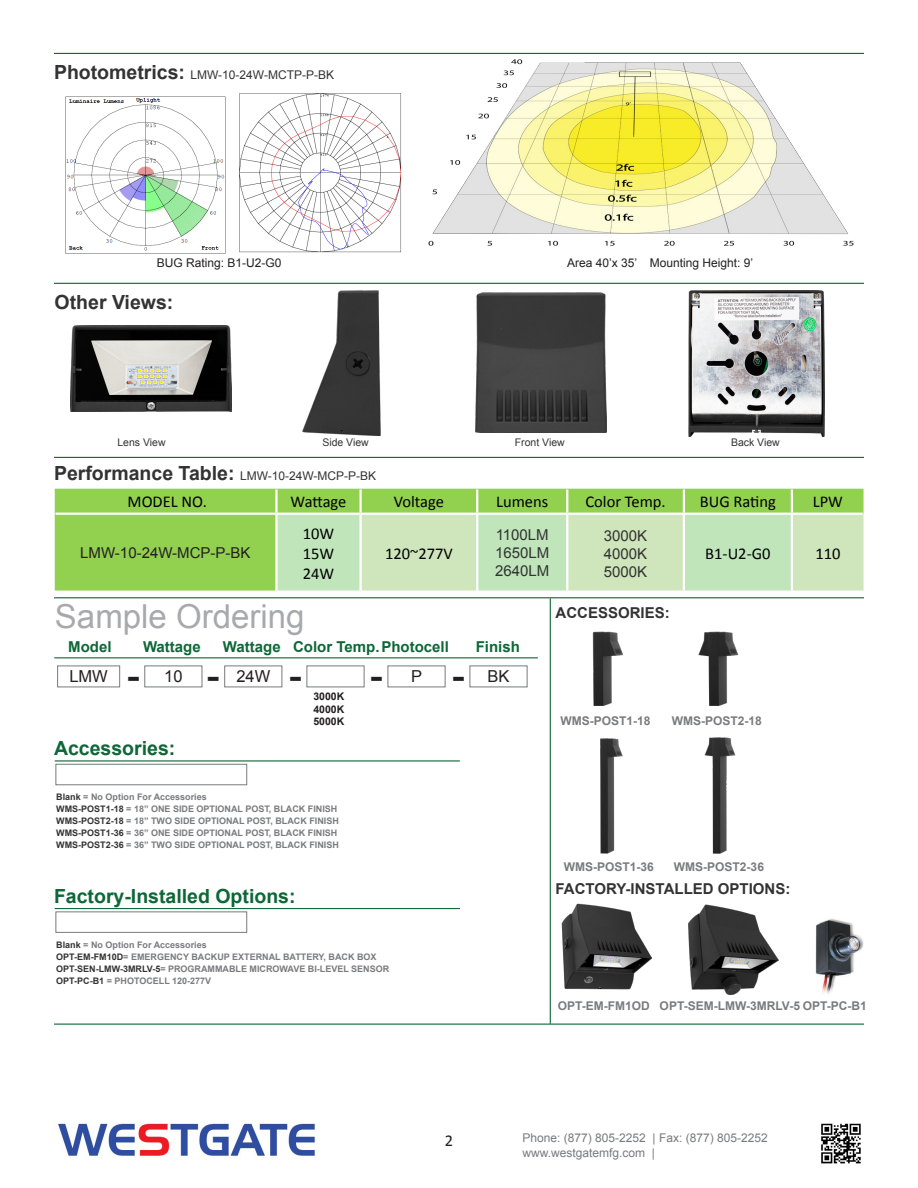
<style>
.page{position:relative;width:918px;height:1188px;background:#fff}
.page>*{position:absolute;margin:0;border:0;box-sizing:border-box;transform-origin:0 0}
.t1{font:33px "Arial";color:#a8a9ad}
.t2{font:700 28.5px "Verdana";color:#231f20}
.t3{font:700 19.5px "Arial";color:#0d6736}
.t4{font:700 19.5px "Arial";color:#333}
.t5{font:16.5px "Calibri";color:#000}
.t6{font:16.5px "Arial";color:#231f20}
.t7{font:16.5px "Calibri";color:#231f20}
.t8{font:700 15px "Arial";color:#0d6736}
.t9{font:700 15px "Arial";color:#333}
.t10{font:15px "Arial";color:#323332}
.t11{font:15px "Arial";color:#231f20}
.t12{font:700 12px "Arial";color:#7a7b7e}
.t13{font:12px "Arial";color:#333}
.t14{font:12px "Arial";color:#787a7d}
.t15{font:12px "Arial";color:#231f20}
.t16{font:10.5px "Arial";color:#333}
.t17{font:700 10.5px "Arial";color:#231f20}
.t18{font:700 9px "Arial";color:#7a7b7e}
.s1{font-weight:700;font-size:19.5px}
.s2{color:#323332}
</style>
<div class="page">
<hr style="left:54px;top:457px;width:810px;height:1px;background:#0d6736">
<hr style="left:54px;top:53px;width:810px;height:1px;background:#0d6736">
<hr style="left:54px;top:283px;width:810px;height:1px;background:#0d6736">
<div style="left:55px;top:489px;width:809px;height:102px;background:#92d050"></div>
<svg style="left:278px;top:514px;width:586px;height:77px;background:#c8e5bb"></svg>
<hr style="left:275px;top:489px;width:3px;height:24px;background:#fff">
<hr style="left:359px;top:489px;width:3px;height:24px;background:#fff">
<hr style="left:476px;top:489px;width:2px;height:24px;background:#fff">
<hr style="left:566px;top:489px;width:2px;height:24px;background:#fff">
<hr style="left:683px;top:489px;width:2px;height:24px;background:#fff">
<hr style="left:791px;top:489px;width:2px;height:24px;background:#fff">
<hr style="left:275px;top:515px;width:3px;height:76px;background:#fff">
<hr style="left:359px;top:515px;width:3px;height:76px;background:#fff">
<hr style="left:476px;top:515px;width:2px;height:76px;background:#fff">
<hr style="left:566px;top:515px;width:2px;height:76px;background:#fff">
<hr style="left:683px;top:515px;width:2px;height:76px;background:#fff">
<hr style="left:791px;top:515px;width:2px;height:76px;background:#fff">
<hr style="left:56px;top:513px;width:220px;height:2px;background:#fff">
<hr style="left:276px;top:513px;width:85px;height:2px;background:#fff">
<hr style="left:361px;top:513px;width:116px;height:2px;background:#fff">
<hr style="left:477px;top:513px;width:90px;height:2px;background:#fff">
<hr style="left:567px;top:513px;width:117px;height:2px;background:#fff">
<hr style="left:684px;top:513px;width:108px;height:2px;background:#fff">
<hr style="left:792px;top:513px;width:71px;height:2px;background:#fff">
<hr style="left:54px;top:597px;width:810px;height:1px;background:#0d6736">
<hr style="left:54px;top:1024px;width:810px;height:1px;background:#0d6736">
<img style="left:65px;top:96px;width:161px;height:158px">
<img style="left:239px;top:93px;width:163px;height:160px">
<img style="left:429px;top:59px;width:425px;height:187px">
<img style="left:58px;top:1123px;width:257px;height:34px">
<img style="left:821px;top:1123px;width:40px;height:41px">
<hr style="left:550px;top:598px;width:1px;height:426px;background:#0d6736">
<div style="left:57px;top:666px;width:63px;height:21px;border:1px solid #787a7d"></div>
<div style="left:224px;top:666px;width:58px;height:21px;border:1px solid #787a7d"></div>
<div style="left:144px;top:666px;width:58px;height:21px;border:1px solid #787a7d"></div>
<div style="left:307px;top:666px;width:57px;height:21px;background:#fff;border:1px solid #787a7d"></div>
<div style="left:388px;top:666px;width:58px;height:21px;border:1px solid #787a7d"></div>
<div style="left:470px;top:666px;width:57px;height:21px;border:1px solid #787a7d"></div>
<hr style="left:54px;top:657px;width:484px;height:1px;background:#0d6736">
<img style="left:302px;top:291px;width:79px;height:144px">
<img style="left:475px;top:292px;width:132px;height:141px">
<img style="left:689px;top:290px;width:136px;height:146px">
<hr style="left:55px;top:908px;width:405px;height:1px;background:#0d6736">
<div style="left:56px;top:911px;width:191px;height:22px;background:#fff;border:1px solid #787a7d"></div>
<hr style="left:55px;top:760px;width:405px;height:2px;background:#0d6736">
<div style="left:56px;top:764px;width:191px;height:21px;background:#fff;border:1px solid #787a7d"></div>
<img style="left:592px;top:632px;width:32px;height:74px">
<img style="left:600px;top:738px;width:23px;height:116px">
<img style="left:698px;top:632px;width:41px;height:74px">
<img style="left:704px;top:737px;width:32px;height:117px">
<img style="left:562px;top:903px;width:90px;height:87px">
<img style="left:815px;top:918px;width:49px;height:76px">
<img style="left:70px;top:325px;width:162px;height:87px">
<img style="left:688px;top:905px;width:90px;height:90px">
<p class="t13" style="left:54px;top:67px;width:282px"><span class="s1">Photometrics:</span> LMW-10-24W-MCTP-P-BK</p>
<p class="t15" style="left:157px;top:255px;width:126px">BUG Rating: B1-U2-G0</p>
<p class="t15" style="left:567px;top:255px;width:188px">Area 40’x 35’ Mounting Height: 9’</p>
<p class="t4" style="left:55px;top:289px;width:120px">Other Views:</p>
<p class="t16" style="left:117px;top:436px;width:50px">Lens View</p>
<p class="t16" style="left:322px;top:436px;width:48px">Side View</p>
<p class="t16" style="left:515px;top:436px;width:51px">Front View</p>
<p class="t16" style="left:731px;top:436px;width:50px">Back View</p>
<p class="t13" style="left:54px;top:468px;width:324px"><span class="s1">Performance Table:</span> LMW-10-24W-MCP-P-BK</p>
<p class="t5" style="left:128px;top:492px;width:81px">MODEL NO.</p>
<p class="t5" style="left:291px;top:492px;width:57px">Wattage</p>
<p class="t5" style="left:394px;top:492px;width:52px">Voltage</p>
<p class="t5" style="left:496px;top:492px;width:54px">Lumens</p>
<p class="t5" style="left:585px;top:492px;width:82px">Color Temp.</p>
<p class="t5" style="left:700px;top:492px;width:78px">BUG Rating</p>
<p class="t5" style="left:813px;top:492px;width:32px">LPW</p>
<p class="t11" style="left:80px;top:543px;width:172px">LMW-10-24W-MCP-P-BK</p>
<p class="t5" style="left:303px;top:523px;width:33px">10W</p>
<p class="t5" style="left:303px;top:543px;width:33px">15W</p>
<p class="t5" style="left:303px;top:563px;width:33px">24W</p>
<p class="t10" style="left:496px;top:525px;width:55px">1100LM</p>
<p class="t10" style="left:495px;top:543px;width:56px">1650LM</p>
<p class="t10" style="left:495px;top:561px;width:56px">2640LM</p>
<p class="t10" style="left:604px;top:526px;width:45px">3000K</p>
<p class="t10" style="left:604px;top:544px;width:45px">4000K</p>
<p class="t10" style="left:604px;top:562px;width:45px">5000K</p>
<p class="t5" style="left:385px;top:543px;width:69px">120~277V</p>
<p class="t5" style="left:705px;top:543px;width:67px">B1-U2-G0</p>
<p class="t5" style="left:815px;top:543px;width:27px">110</p>
<p class="t1" style="left:55px;top:595px;width:251px">Sample Ordering</p>
<p class="t6" style="left:69px;top:666px;width:40px">LMW</p>
<p class="t6" style="left:164px;top:666px;width:20px">10</p>
<p class="t6" style="left:236px;top:666px;width:35px">24W</p>
<p class="t6" style="left:411px;top:666px;width:13px">P</p>
<p class="t6" style="left:488px;top:666px;width:24px">BK</p>
<p class="t8" style="left:68px;top:636px;width:45px">Model</p>
<p class="t8" style="left:143px;top:636px;width:59px">Wattage</p>
<p class="t8" style="left:223px;top:636px;width:59px">Wattage</p>
<p class="t8" style="left:293px;top:636px;width:157px">Color Temp.Photocell</p>
<p class="t8" style="left:476px;top:636px;width:46px">Finish</p>
<p class="t2" style="left:127px;top:659px;width:15px">-</p>
<p class="t2" style="left:207px;top:659px;width:15px">-</p>
<p class="t2" style="left:289px;top:659px;width:15px">-</p>
<p class="t2" style="left:370px;top:659px;width:15px">-</p>
<p class="t2" style="left:452px;top:659px;width:15px">-</p>
<p class="t17" style="left:313px;top:689px;width:32px">3000K</p>
<p class="t17" style="left:313px;top:702px;width:32px">4000K</p>
<p class="t17" style="left:313px;top:715px;width:32px">5000K</p>
<p class="t3" style="left:54px;top:735px;width:123px">Accessories:</p>
<p class="t18" style="left:56px;top:791px;width:152px"><span class="s2">Blank</span> = No Option For Accessories</p>
<p class="t18" style="left:56px;top:803px;width:283px"><span class="s2">WMS-POST1-18</span> = 18” ONE SIDE OPTIONAL POST, BLACK FINISH</p>
<p class="t18" style="left:56px;top:815px;width:284px"><span class="s2">WMS-POST2-18</span> = 18” TWO SIDE OPTIONAL POST, BLACK FINISH</p>
<p class="t18" style="left:56px;top:827px;width:283px"><span class="s2">WMS-POST1-36</span> = 36” ONE SIDE OPTIONAL POST, BLACK FINISH</p>
<p class="t18" style="left:56px;top:839px;width:284px"><span class="s2">WMS-POST2-36</span> = 36” TWO SIDE OPTIONAL POST, BLACK FINISH</p>
<p class="t3" style="left:54px;top:883px;width:243px">Factory-Installed Options:</p>
<p class="t18" style="left:56px;top:939px;width:152px"><span class="s2">Blank</span> = No Option For Accessories</p>
<p class="t18" style="left:56px;top:951px;width:322px"><span class="s2">OPT-EM-FM10D</span>= EMERGENCY BACKUP EXTERNAL BATTERY, BACK BOX</p>
<p class="t18" style="left:56px;top:963px;width:335px"><span class="s2">OPT-SEN-LMW-3MRLV-5</span>= PROGRAMMABLE MICROWAVE BI-LEVEL SENSOR</p>
<p class="t18" style="left:56px;top:975px;width:156px"><span class="s2">OPT-PC-B1</span> = PHOTOCELL 120-277V</p>
<p class="t9" style="left:556px;top:603px;width:116px">ACCESSORIES:</p>
<p class="t12" style="left:560px;top:712px;width:92px">WMS-POST1-18</p>
<p class="t12" style="left:672px;top:712px;width:92px">WMS-POST2-18</p>
<p class="t12" style="left:564px;top:859px;width:92px">WMS-POST1-36</p>
<p class="t12" style="left:674px;top:859px;width:92px">WMS-POST2-36</p>
<p class="t9" style="left:556px;top:879px;width:236px">FACTORY-INSTALLED OPTIONS:</p>
<p class="t12" style="left:558px;top:998px;width:94px">OPT-EM-FM1OD</p>
<p class="t12" style="left:660px;top:998px;width:209px">OPT-SEM-LMW-3MRLV-5 OPT-PC-B1</p>
<p class="t7" style="left:445px;top:1131px;width:10px">2</p>
<p class="t14" style="left:522px;top:1130px;width:247px">Phone: (877) 805-2252 | Fax: (877) 805-2252</p>
<p class="t14" style="left:522px;top:1145px;width:134px">www.westgatemfg.com |</p>
</div>
